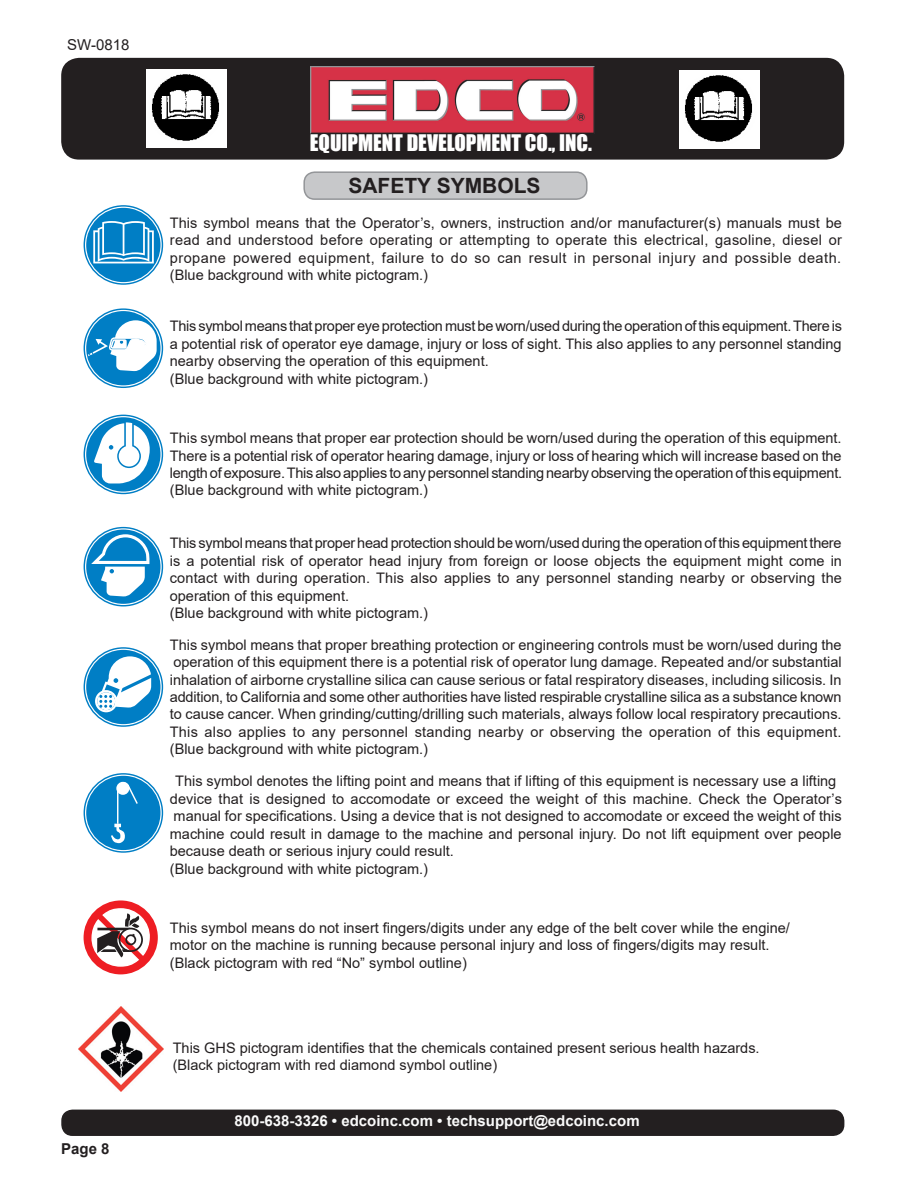
<style>
.page{position:relative;width:918px;height:1188px;background:#fff}
.page>*{position:absolute;margin:0;border:0;box-sizing:border-box;transform-origin:0 0}
.t1{font:21px "Impact";color:#fff}
.t2{font:700 21px "Arial";color:#231f20}
.t3{font:700 15px "Arial";color:#fafafa}
.t4{font:15px "Arial";color:#231f20}
.t5{font:700 15px "Arial";color:#231f20}
.Body_text{font:14.55px "Arial";color:#231f20}
.Body_text-2{font:14.55px "Arial";letter-spacing:-.02em;color:#231f20}
.Body_text-3{font:14.55px "Arial";letter-spacing:.02em;color:#231f20}
.Body_text-4{font:14.55px "Arial";letter-spacing:.035em;color:#231f20}
</style>
<div class="page">
<div style="left:61px;top:58px;width:783px;height:102px;background:#231f20;border-radius:18px"></div>
<img style="left:310px;top:66px;width:284px;height:67px">
<div style="left:62px;top:1110px;width:782px;height:25px;background:#231f20;border-radius:11px"></div>
<div style="left:61px;top:1110px;width:783px;height:26px;border:2px solid #231f20;border-radius:11px"></div>
<img style="left:147px;top:69px;width:80px;height:79px">
<img style="left:680px;top:70px;width:80px;height:79px">
<div style="left:84px;top:647px;width:79px;height:80px;border:1px solid #007ec5;border-radius:50%"></div>
<div style="left:86px;top:650px;width:75px;height:74px;background:#007ec5;border-radius:50%"></div>
<svg style="left:95px;top:656px;width:56px;height:56px"></svg>
<div style="left:84px;top:527px;width:79px;height:79px;border:1px solid #007ec5;border-radius:50%"></div>
<div style="left:86px;top:530px;width:75px;height:74px;background:#007ec5;border-radius:50%"></div>
<svg style="left:91px;top:534px;width:58px;height:62px"></svg>
<div style="left:84px;top:415px;width:79px;height:79px;border:1px solid #007ec5;border-radius:50%"></div>
<div style="left:86px;top:417px;width:75px;height:75px;background:#007ec5;border-radius:50%"></div>
<svg style="left:94px;top:422px;width:56px;height:62px"></svg>
<div style="left:84px;top:308px;width:79px;height:80px;border:1px solid #007ec5;border-radius:50%"></div>
<div style="left:86px;top:311px;width:75px;height:74px;background:#007ec5;border-radius:50%"></div>
<svg style="left:88px;top:320px;width:69px;height:51px"></svg>
<div style="left:84px;top:205px;width:79px;height:80px;border:1px solid #007ec5;border-radius:50%"></div>
<div style="left:86px;top:208px;width:75px;height:74px;background:#007ec5;border-radius:50%"></div>
<svg style="left:93px;top:221px;width:61px;height:42px"></svg>
<div style="left:84px;top:900px;width:74px;height:74px;background:#ee1d23;border-radius:50%"></div>
<svg style="left:91px;top:907px;width:60px;height:61px"></svg>
<div style="left:84px;top:773px;width:79px;height:80px;border:1px solid #007ec5;border-radius:50%"></div>
<div style="left:86px;top:776px;width:75px;height:74px;background:#007ec5;border-radius:50%"></div>
<svg style="left:111px;top:781px;width:27px;height:62px"></svg>
<img style="left:78px;top:1006px;width:85px;height:85px">
<div style="left:304px;top:172px;width:283px;height:27px;background:#c7c8ca;border-radius:10px"></div>
<div style="left:303px;top:171px;width:285px;height:29px;border:2px solid #939598;border-radius:10px"></div>
<p class="t4" style="left:67px;top:34px;width:64px">SW-0818</p>
<p class="t5" style="left:61px;top:1138px;width:50px">Page 8</p>
<h1 class="t1" style="left:310px;top:127px;width:284px">EQUIPMENT DEVELOPMENT CO., INC.</h1>
<p class="t2" style="left:348px;top:171px;width:194px">SAFETY SYMBOLS</p>
<p class="Body_text" style="left:170px;top:213px;width:674px">This symbol means that the Operator’s, owners, instruction and/or manufacturer(s) manuals must be</p>
<p class="Body_text-3" style="left:170px;top:230px;width:674px">read and understood before operating or attempting to operate this electrical, gasoline, diesel or</p>
<p class="Body_text-4" style="left:170px;top:248px;width:673px">propane powered equipment, failure to do so can result in personal injury and possible death.</p>
<p class="Body_text" style="left:170px;top:265px;width:260px">(Blue background with white pictogram.)</p>
<p class="Body_text-2" style="left:170px;top:316px;width:674px">This symbol means that proper eye protection must be worn/used during the operation of this equipment. There is</p>
<p class="Body_text" style="left:170px;top:334px;width:673px">a potential risk of operator eye damage, injury or loss of sight. This also applies to any personnel standing</p>
<p class="Body_text" style="left:170px;top:351px;width:320px">nearby observing the operation of this equipment.</p>
<p class="Body_text" style="left:170px;top:368px;width:260px">(Blue background with white pictogram.)</p>
<p class="Body_text" style="left:170px;top:428px;width:673px">This symbol means that proper ear protection should be worn/used during the operation of this equipment.</p>
<p class="Body_text" style="left:170px;top:445px;width:673px">There is a potential risk of operator hearing damage, injury or loss of hearing which will increase based on the</p>
<p class="Body_text-2" style="left:170px;top:463px;width:674px">length of exposure. This also applies to any personnel standing nearby observing the operation of this equipment.</p>
<p class="Body_text" style="left:170px;top:480px;width:260px">(Blue background with white pictogram.)</p>
<p class="Body_text-2" style="left:170px;top:533px;width:673px">This symbol means that proper head protection should be worn/used during the operation of this equipment there</p>
<p class="Body_text" style="left:170px;top:551px;width:674px">is a potential risk of operator head injury from foreign or loose objects the equipment might come in</p>
<p class="Body_text" style="left:170px;top:568px;width:674px">contact with during operation. This also applies to any personnel standing nearby or observing the</p>
<p class="Body_text" style="left:170px;top:585px;width:181px">operation of this equipment.</p>
<p class="Body_text" style="left:170px;top:603px;width:260px">(Blue background with white pictogram.)</p>
<p class="Body_text" style="left:170px;top:635px;width:673px">This symbol means that proper breathing protection or engineering controls must be worn/used during the</p>
<p class="Body_text" style="left:173px;top:652px;width:670px">operation of this equipment there is a potential risk of operator lung damage. Repeated and/or substantial</p>
<p class="Body_text" style="left:170px;top:669px;width:673px">inhalation of airborne crystalline silica can cause serious or fatal respiratory diseases, including silicosis. In</p>
<p class="Body_text" style="left:170px;top:687px;width:673px">addition, to California and some other authorities have listed respirable crystalline silica as a substance known</p>
<p class="Body_text" style="left:170px;top:704px;width:673px">to cause cancer. When grinding/cutting/drilling such materials, always follow local respiratory precautions.</p>
<p class="Body_text-3" style="left:170px;top:722px;width:673px">This also applies to any personnel standing nearby or observing the operation of this equipment.</p>
<p class="Body_text" style="left:170px;top:739px;width:260px">(Blue background with white pictogram.)</p>
<p class="Body_text" style="left:175px;top:771px;width:663px">This symbol denotes the lifting point and means that if lifting of this equipment is necessary use a lifting</p>
<p class="Body_text" style="left:170px;top:789px;width:674px">device that is designed to accomodate or exceed the weight of this machine. Check the Operator’s</p>
<p class="Body_text" style="left:174px;top:806px;width:670px">manual for specifications. Using a device that is not designed to accomodate or exceed the weight of this</p>
<p class="Body_text" style="left:170px;top:824px;width:673px">machine could result in damage to the machine and personal injury. Do not lift equipment over people</p>
<p class="Body_text" style="left:170px;top:841px;width:286px">because death or serious injury could result.</p>
<p class="Body_text" style="left:170px;top:858px;width:260px">(Blue background with white pictogram.)</p>
<p class="Body_text" style="left:170px;top:918px;width:622px">This symbol means do not insert fingers/digits under any edge of the belt cover while the engine/</p>
<p class="Body_text" style="left:170px;top:935px;width:601px">motor on the machine is running because personal injury and loss of fingers/digits may result.</p>
<p class="Body_text" style="left:170px;top:953px;width:299px">(Black pictogram with red “No” symbol outline)</p>
<p class="Body_text" style="left:173px;top:1038px;width:588px">This GHS pictogram identifies that the chemicals contained present serious health hazards.</p>
<p class="Body_text" style="left:173px;top:1055px;width:326px">(Black pictogram with red diamond symbol outline)</p>
<p class="t3" style="left:234px;top:1111px;width:407px">800-638-3326 • edcoinc.com • techsupport@edcoinc.com</p>
</div>
